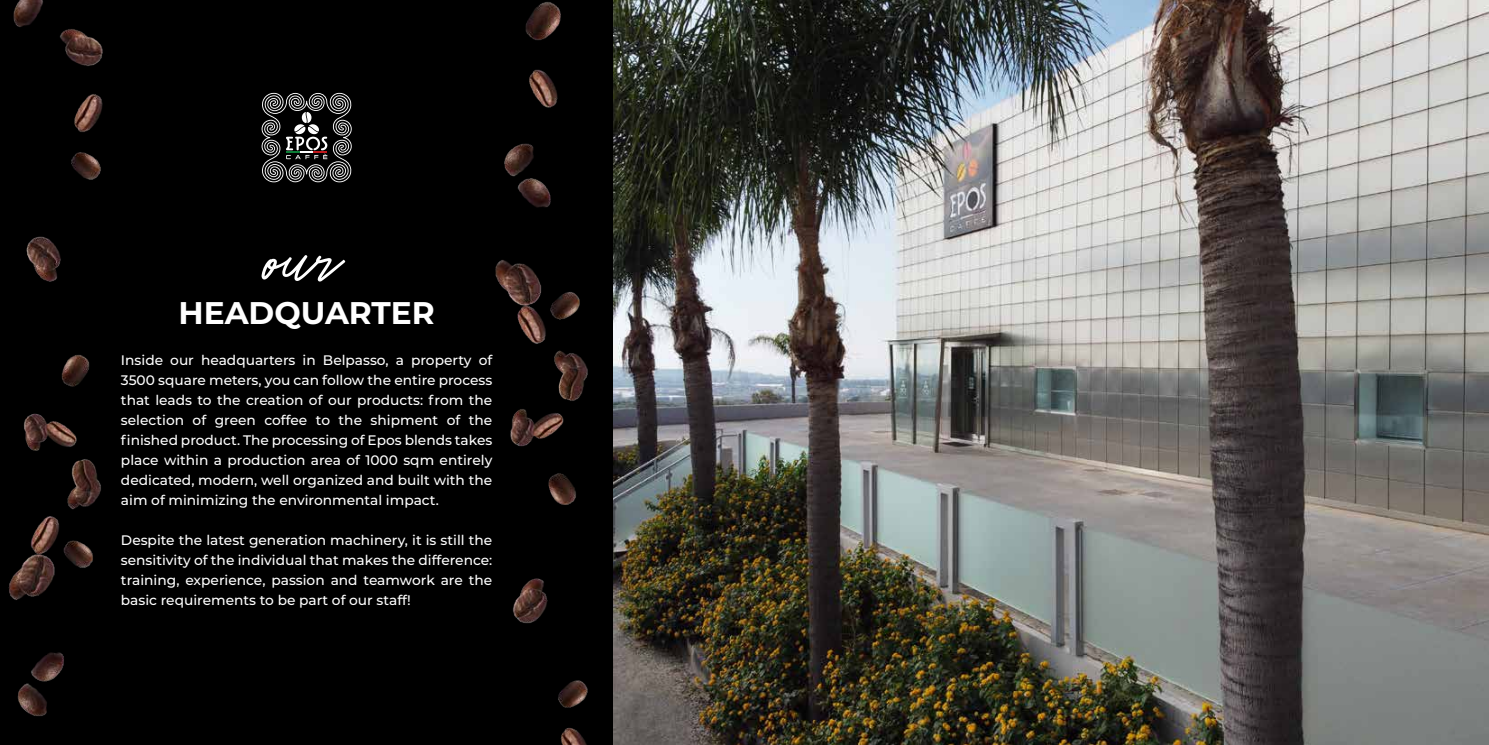
<style>
.page{position:relative;width:1489px;height:745px;background:#fff}
.page>*{position:absolute;margin:0;border:0;box-sizing:border-box;transform-origin:0 0}
.t1{font:75px "Amorisa Free";color:#fff}
.t2{font:700 31.25px "Montserrat";color:#fff}
.t3{font:500 13.75px/20px "Montserrat";color:#fff;text-align:justify}
</style>
<div class="page">
<div style="left:0;top:0;width:1488px;height:744px;background:#000"></div>
<svg style="left:261px;top:93px;width:91px;height:89px"></svg>
<img style="left:620px;top:0;width:868px;height:744px">
<img style="left:8px;top:0;width:95px;height:716px">
<img style="left:495px;top:0;width:125px;height:744px">
<h1 class="t1" style="left:269px;top:212px;width:76px">our</h1>
<h2 class="t2" style="left:178px;top:289px;width:258px">HEADQUARTER</h2>
<p class="t3" style="left:121px;top:349px;width:373px">Inside our headquarters in Belpasso, a property of 3500 square meters, you can follow the entire process that leads to the creation of our products: from the selection of green coffee to the shipment of the finished product. The processing of Epos blends takes place within a production area of 1000 sqm entirely dedicated, modern, well organized and built with the aim of minimizing the environmental impact.</p>
<p class="t3" style="left:121px;top:529px;width:373px">Despite the latest generation machinery, it is still the sensitivity of the individual that makes the difference: training, experience, passion and teamwork are the basic requirements to be part of our staff!</p>
</div>
